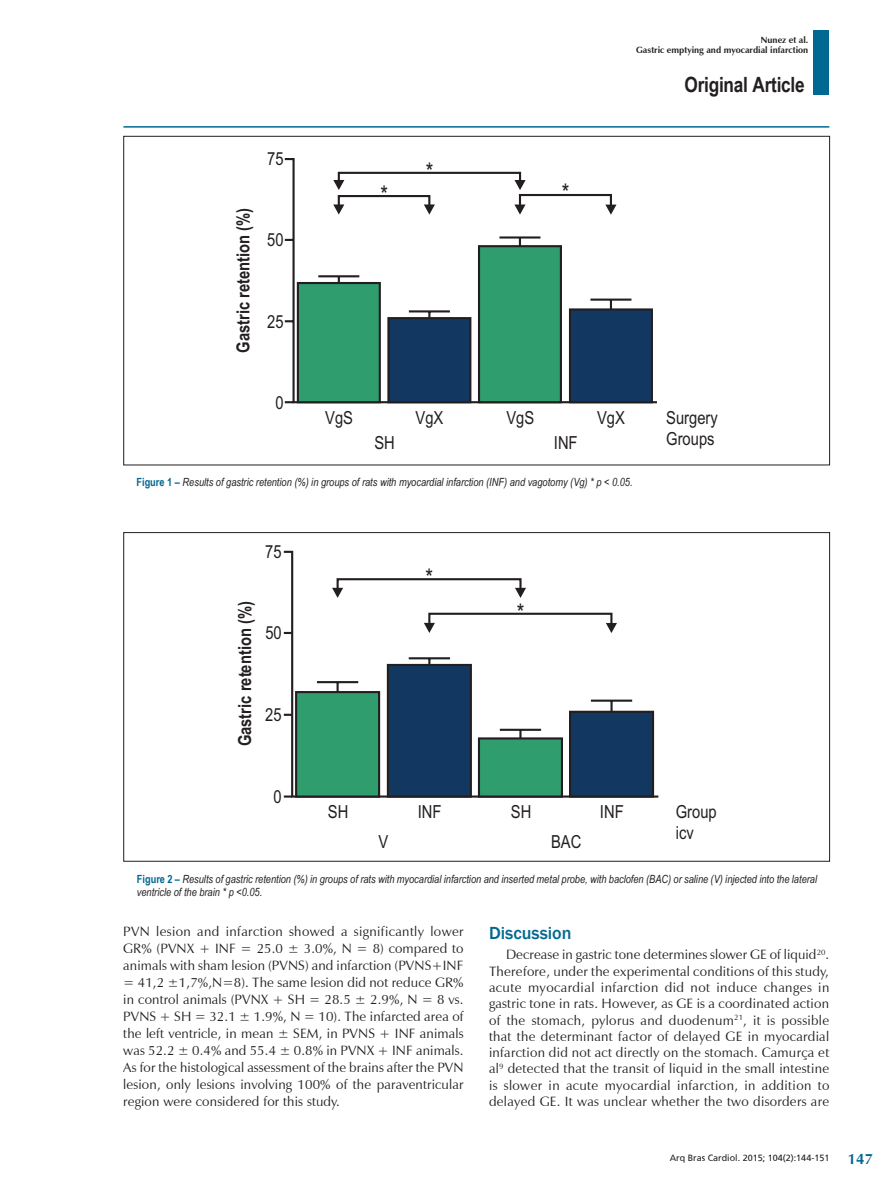
<style>
.page{position:relative;width:893px;height:1191px;background:#fff}
.page>*{position:absolute;margin:0;border:0;box-sizing:border-box;transform-origin:0 0}
.t1{font:24px "Arial Narrow";color:#231f20}
.t2{font:700 21px "Arial Narrow";letter-spacing:-.01em;color:#231f20}
.t3{font:18px/20.4px "Arial Narrow";color:#231f20}
.t4{font:700 18px "Arial Narrow";color:#231f20}
._02_-_TITULO_-_MATER{font:500 18px "Franklin Gothic";color:#006991}
.t5{font:700 15px "Zapf Humanist 601 BT";color:#006991}
._01-TEXTO_BASICO{font:13.5px/17px "Zapf Humanist 601 BT";letter-spacing:.015em;color:#231f20;text-align:justify}
._06_-_LEGENDA_FIGURA{font:italic 11.25px/13.5px "Arial Narrow";color:#231f20}
.t6{font:700 9px/10.8px "Zapf Humanist 601 BT";color:#231f20;text-align:right}
.t7{font:9px "Frutiger";color:#231f20}
.s1{font-weight:700;font-style:normal;color:#006991}
</style>
<div class="page">
<hr style="left:123px;top:126px;width:706px;height:2px;background:#006991">
<div style="left:813px;top:30px;width:16px;height:64px;background:#006991"></div>
<svg style="left:284px;top:158px;width:373px;height:246px"></svg>
<div style="left:297px;top:282px;width:84px;height:121px;background:#309d6f;border:2px solid #231f20"></div>
<div style="left:387px;top:317px;width:84px;height:86px;background:#123862;border:2px solid #231f20"></div>
<div style="left:478px;top:245px;width:84px;height:158px;background:#309d6f;border:2px solid #231f20"></div>
<div style="left:569px;top:308px;width:84px;height:95px;background:#123862;border:2px solid #231f20"></div>
<div style="left:338px;top:172px;width:183px;height:10px;border:2px solid #231f20"></div>
<svg style="left:316px;top:180px;width:318px;height:140px"></svg>
<svg style="left:283px;top:550px;width:376px;height:248px"></svg>
<div style="left:295px;top:691px;width:85px;height:106px;background:#309d6f;border:2px solid #231f20"></div>
<div style="left:387px;top:664px;width:85px;height:133px;background:#123862;border:2px solid #231f20"></div>
<div style="left:478px;top:737px;width:85px;height:60px;background:#309d6f;border:2px solid #231f20"></div>
<div style="left:569px;top:710px;width:85px;height:87px;background:#123862;border:2px solid #231f20"></div>
<svg style="left:337px;top:683px;width:2px;height:9px"></svg>
<hr style="left:317px;top:681px;width:41px;height:2px;background:#231f20">
<svg style="left:428px;top:659px;width:2px;height:6px"></svg>
<hr style="left:409px;top:657px;width:41px;height:2px;background:#231f20">
<svg style="left:519px;top:731px;width:2px;height:7px"></svg>
<hr style="left:500px;top:728px;width:41px;height:3px;background:#231f20">
<svg style="left:610px;top:701px;width:3px;height:11px"></svg>
<hr style="left:591px;top:699px;width:41px;height:2px;background:#231f20">
<svg style="left:284px;top:795px;width:8px;height:2px"></svg>
<svg style="left:284px;top:713px;width:8px;height:3px"></svg>
<svg style="left:284px;top:632px;width:8px;height:2px"></svg>
<div style="left:428px;top:612px;width:184px;height:13px;border:2px solid #231f20"></div>
<svg style="left:424px;top:623px;width:11px;height:10px"></svg>
<svg style="left:606px;top:623px;width:11px;height:10px"></svg>
<div style="left:337px;top:578px;width:185px;height:12px;border:2px solid #231f20"></div>
<svg style="left:332px;top:588px;width:11px;height:10px"></svg>
<svg style="left:515px;top:588px;width:11px;height:10px"></svg>
<p class="t6" style="left:636px;top:34px;width:174px">Nunez et al.<br>Gastric emptying and myocardial infarction</p>
<p class="t3" style="left:267px;top:151px;width:18px">75</p>
<p class="t4" style="left:232px;top:353px;width:147px;rotate:-90deg">Gastric retention (%)</p>
<p class="t3" style="left:267px;top:231px;width:18px">50</p>
<p class="t3" style="left:267px;top:313px;width:18px">25</p>
<p class="t3" style="left:275px;top:394px;width:10px">0</p>
<p class="t1" style="left:381px;top:179px;width:9px">*</p>
<p class="t1" style="left:426px;top:156px;width:9px">*</p>
<p class="t1" style="left:562px;top:177px;width:9px">*</p>
<p class="t3" style="left:325px;top:409px;width:29px">VgS</p>
<p class="t3" style="left:415px;top:409px;width:29px">VgX</p>
<p class="t3" style="left:506px;top:409px;width:29px">VgS</p>
<p class="t3" style="left:597px;top:409px;width:29px">VgX</p>
<p class="t3" style="left:374px;top:434px;width:22px">SH</p>
<p class="t3" style="left:554px;top:434px;width:25px">INF</p>
<p class="_06_-_LEGENDA_FIGURA" style="left:136px;top:475px;width:498px"><span class="s1">Figure 1 –</span> Results of gastric retention (%) in groups of rats with myocardial infarction (INF) and vagotomy (Vg) * p &lt; 0.05.</p>
<h2 class="t2" style="left:684px;top:69px;width:122px">Original Article</h2>
<p class="t3" style="left:666px;top:409px;width:53px">Surgery<br>Groups</p>
<p class="t3" style="left:265px;top:543px;width:18px">75</p>
<p class="t4" style="left:233px;top:746px;width:147px;rotate:-90deg">Gastric retention (%)</p>
<p class="t3" style="left:265px;top:624px;width:18px">50</p>
<p class="t3" style="left:265px;top:706px;width:18px">25</p>
<p class="t3" style="left:274px;top:788px;width:10px">0</p>
<p class="t1" style="left:426px;top:562px;width:9px">*</p>
<p class="t1" style="left:517px;top:597px;width:9px">*</p>
<p class="t3" style="left:511px;top:803px;width:22px">SH</p>
<p class="t3" style="left:600px;top:803px;width:25px">INF</p>
<p class="t3" style="left:676px;top:803px;width:43px">Group icv</p>
<p class="t3" style="left:328px;top:803px;width:22px">SH</p>
<p class="t3" style="left:418px;top:803px;width:25px">INF</p>
<p class="t3" style="left:379px;top:833px;width:11px">V</p>
<p class="t3" style="left:551px;top:833px;width:32px">BAC</p>
<p class="_06_-_LEGENDA_FIGURA" style="left:137px;top:871px;width:682px"><span class="s1">Figure 2 –</span> Results of gastric retention (%) in groups of rats with myocardial infarction and inserted metal probe, with baclofen (BAC) or saline (V) injected into the lateral ventricle of the brain * p &lt;0.05.</p>
<p class="_01-TEXTO_BASICO" style="left:123px;top:923px;width:342px">PVN lesion and infarction showed a significantly lower GR% (PVNX + INF = 25.0 ± 3.0%, N = 8) compared to animals with sham lesion (PVNS) and infarction (PVNS+INF = 41,2 ±1,7%,N=8). The same lesion did not reduce GR% in control animals (PVNX + SH = 28.5 ± 2.9%, N = 8 vs.<br>PVNS + SH = 32.1 ± 1.9%, N = 10). The infarcted area of the left ventricle, in mean ± SEM, in PVNS + INF animals was 52.2 ± 0.4% and 55.4 ± 0.8% in PVNX + INF animals.<br>As for the histological assessment of the brains after the PVN lesion, only lesions involving 100% of the paraventricular region were considered for this study.</p>
<p class="_02_-_TITULO_-_MATER" style="left:489px;top:921px;width:84px">Discussion</p>
<p class="_01-TEXTO_BASICO" style="left:489px;top:946px;width:342px;line-height:16.4px;text-indent:17px">Decrease in gastric tone determines slower GE of liquid<sup>20</sup>.<br>Therefore, under the experimental conditions of this study, acute myocardial infarction did not induce changes in gastric tone in rats. However, as GE is a coordinated action of the stomach, pylorus and duodenum<sup>21</sup>, it is possible that the determinant factor of delayed GE in myocardial infarction did not act directly on the stomach. Camurça et al<sup>9</sup> detected that the transit of liquid in the small intestine is slower in acute myocardial infarction, in addition to delayed GE. It was unclear whether the two disorders are</p>
<p class="t7" style="left:670px;top:1153px;width:161px">Arq Bras Cardiol. 2015; 104(2):144-151</p>
<p class="t5" style="left:848px;top:1149px;width:26px">147</p>
</div>
